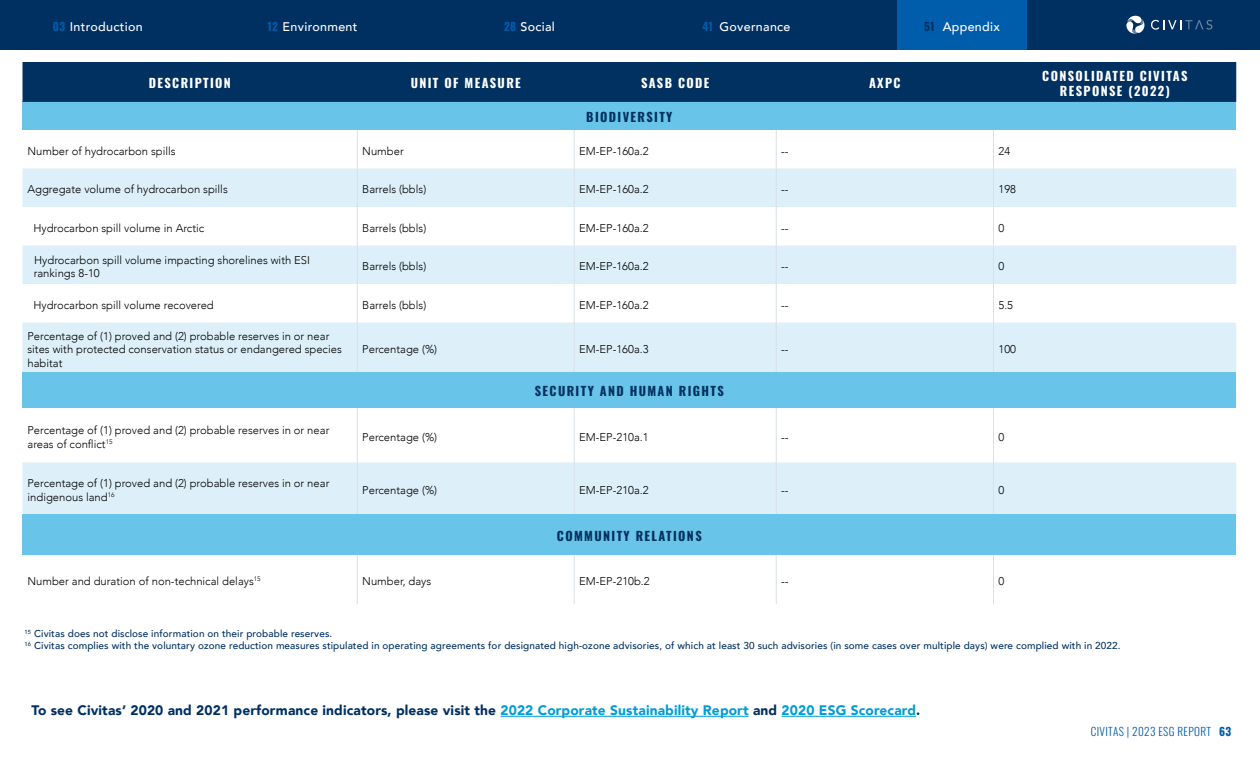
<style>
.page{position:relative;width:1260px;height:765px;background:#fff}
.page>*{position:absolute;margin:0;border:0;box-sizing:border-box;transform-origin:0 0}
.t1{font:900 13.75px "Avenir";letter-spacing:.01em;color:#003061}
.t2{font:700 12.5px/15px "Oswald";letter-spacing:.11em;color:#fff;text-align:center}
.t3{font:500 12.5px "Avenir";letter-spacing:.025em;color:#fff}
.t4{font:700 12.5px "Oswald";letter-spacing:.11em;color:#003161}
.t5{font:300 11.25px/13.5px "Avenir";color:#000}
.t6{font:300 11.25px "Oswald";letter-spacing:.03em;color:#005dac}
.t7{font:500 10px/12px "Avenir";letter-spacing:.01em;color:#003061}
.s1{font-family:"Oswald";font-weight:700;font-size:11.25px;color:#005dac}
.s2{font-family:"Oswald";font-weight:700;font-size:11.25px;color:#003061}
.s3{color:#009cd7}
.s4{font-weight:700}
</style>
<div class="page">
<div style="left:0;top:0;width:1260px;height:49px;background:#003061"></div>
<div style="left:897px;top:0;width:130px;height:49px;background:#005dac"></div>
<svg style="left:1151px;top:20px;width:61px;height:10px"></svg>
<svg style="left:1126px;top:15px;width:19px;height:19px"></svg>
<div style="left:22px;top:102px;width:1214px;height:28px;background:#68c4e8"></div>
<div style="left:22px;top:168px;width:1214px;height:39px;background:#ddeff9"></div>
<div style="left:22px;top:245px;width:1214px;height:39px;background:#ddeff9"></div>
<div style="left:22px;top:323px;width:1214px;height:49px;background:#ddeff9"></div>
<hr style="left:357px;top:130px;width:1px;height:38px;background:#d9e0e7">
<hr style="left:574px;top:130px;width:1px;height:38px;background:#d9e0e7">
<hr style="left:776px;top:130px;width:1px;height:38px;background:#d9e0e7">
<hr style="left:993px;top:130px;width:1px;height:38px;background:#d9e0e7">
<hr style="left:357px;top:168px;width:1px;height:39px;background:#d9e0e7">
<hr style="left:574px;top:168px;width:1px;height:39px;background:#d9e0e7">
<hr style="left:776px;top:168px;width:1px;height:39px;background:#d9e0e7">
<hr style="left:993px;top:168px;width:1px;height:39px;background:#d9e0e7">
<hr style="left:357px;top:207px;width:1px;height:38px;background:#d9e0e7">
<hr style="left:574px;top:207px;width:1px;height:38px;background:#d9e0e7">
<hr style="left:776px;top:207px;width:1px;height:38px;background:#d9e0e7">
<hr style="left:993px;top:207px;width:1px;height:38px;background:#d9e0e7">
<hr style="left:357px;top:245px;width:1px;height:39px;background:#d9e0e7">
<hr style="left:574px;top:245px;width:1px;height:39px;background:#d9e0e7">
<hr style="left:776px;top:245px;width:1px;height:39px;background:#d9e0e7">
<hr style="left:993px;top:245px;width:1px;height:39px;background:#d9e0e7">
<hr style="left:357px;top:284px;width:1px;height:39px;background:#d9e0e7">
<hr style="left:574px;top:284px;width:1px;height:39px;background:#d9e0e7">
<hr style="left:776px;top:284px;width:1px;height:39px;background:#d9e0e7">
<hr style="left:993px;top:284px;width:1px;height:39px;background:#d9e0e7">
<hr style="left:357px;top:323px;width:1px;height:49px;background:#d9e0e7">
<hr style="left:574px;top:323px;width:1px;height:49px;background:#d9e0e7">
<hr style="left:776px;top:323px;width:1px;height:49px;background:#d9e0e7">
<hr style="left:993px;top:323px;width:1px;height:49px;background:#d9e0e7">
<div style="left:22px;top:372px;width:1214px;height:36px;background:#68c4e8"></div>
<div style="left:22px;top:463px;width:1214px;height:51px;background:#ddeff9"></div>
<hr style="left:357px;top:408px;width:1px;height:55px;background:#d9e0e7">
<hr style="left:574px;top:408px;width:1px;height:55px;background:#d9e0e7">
<hr style="left:776px;top:408px;width:1px;height:55px;background:#d9e0e7">
<hr style="left:993px;top:408px;width:1px;height:55px;background:#d9e0e7">
<hr style="left:357px;top:463px;width:1px;height:51px;background:#d9e0e7">
<hr style="left:574px;top:463px;width:1px;height:51px;background:#d9e0e7">
<hr style="left:776px;top:463px;width:1px;height:51px;background:#d9e0e7">
<hr style="left:993px;top:463px;width:1px;height:51px;background:#d9e0e7">
<div style="left:22px;top:62px;width:1214px;height:40px;background:#003161"></div>
<div style="left:22px;top:514px;width:1214px;height:41px;background:#68c4e8"></div>
<hr style="left:357px;top:555px;width:1px;height:49px;background:#d9e0e7">
<hr style="left:574px;top:555px;width:1px;height:49px;background:#d9e0e7">
<hr style="left:776px;top:555px;width:1px;height:49px;background:#d9e0e7">
<hr style="left:993px;top:555px;width:1px;height:49px;background:#d9e0e7">
<hr style="left:500px;top:716px;width:249px;height:1px;background:#009cd7">
<hr style="left:782px;top:716px;width:134px;height:1px;background:#009cd7">
<p class="t3" style="left:53px;top:16px;width:91px"><span class="s1">03</span> Introduction</p>
<p class="t3" style="left:924px;top:16px;width:77px"><span class="s2">51</span> Appendix</p>
<p class="t3" style="left:267px;top:16px;width:92px"><span class="s1">12</span> Environment</p>
<p class="t3" style="left:504px;top:16px;width:52px"><span class="s1">28</span> Social</p>
<p class="t3" style="left:702px;top:16px;width:90px"><span class="s1">41</span> Governance</p>
<p class="t2" style="left:149px;top:74px;width:84px">DESCRIPTION</p>
<p class="t2" style="left:411px;top:74px;width:112px">UNIT OF MEASURE</p>
<p class="t2" style="left:641px;top:74px;width:70px">SASB CODE</p>
<p class="t2" style="left:869px;top:74px;width:33px">AXPC</p>
<p class="t2" style="left:1042px;top:67px;width:147px">CONSOLIDATED CIVITAS<br>RESPONSE (2022)</p>
<p class="t4" style="left:586px;top:106px;width:88px">BIODIVERSITY</p>
<p class="t5" style="left:28px;top:144px;width:150px">Number of hydrocarbon spills</p>
<p class="t5" style="left:362px;top:144px;width:43px">Number</p>
<p class="t5" style="left:579px;top:144px;width:71px">EM-EP-160a.2</p>
<p class="t5" style="left:781px;top:144px;width:9px">--</p>
<p class="t5" style="left:998px;top:144px;width:13px">24</p>
<p class="t5" style="left:28px;top:183px;width:202px">Aggregate volume of hydrocarbon spills</p>
<p class="t5" style="left:362px;top:183px;width:65px">Barrels (bbls)</p>
<p class="t5" style="left:579px;top:183px;width:71px">EM-EP-160a.2</p>
<p class="t5" style="left:781px;top:183px;width:9px">--</p>
<p class="t5" style="left:998px;top:183px;width:19px">198</p>
<p class="t5" style="left:33px;top:221px;width:172px">Hydrocarbon spill volume in Arctic</p>
<p class="t5" style="left:362px;top:221px;width:65px">Barrels (bbls)</p>
<p class="t5" style="left:579px;top:221px;width:71px">EM-EP-160a.2</p>
<p class="t5" style="left:781px;top:221px;width:9px">--</p>
<p class="t5" style="left:998px;top:221px;width:7px">0</p>
<p class="t5" style="left:34px;top:253px;width:278px">Hydrocarbon spill volume impacting shorelines with ESI rankings 8-10</p>
<p class="t5" style="left:362px;top:260px;width:65px">Barrels (bbls)</p>
<p class="t5" style="left:579px;top:260px;width:71px">EM-EP-160a.2</p>
<p class="t5" style="left:781px;top:260px;width:9px">--</p>
<p class="t5" style="left:998px;top:260px;width:7px">0</p>
<p class="t5" style="left:33px;top:298px;width:182px">Hydrocarbon spill volume recovered</p>
<p class="t5" style="left:362px;top:298px;width:65px">Barrels (bbls)</p>
<p class="t5" style="left:579px;top:298px;width:71px">EM-EP-160a.2</p>
<p class="t5" style="left:781px;top:298px;width:9px">--</p>
<p class="t5" style="left:998px;top:298px;width:16px">5.5</p>
<p class="t5" style="left:27px;top:329px;width:316px">Percentage of (1) proved and (2) probable reserves in or near sites with protected conservation status or endangered species habitat</p>
<p class="t5" style="left:362px;top:343px;width:76px">Percentage (%)</p>
<p class="t5" style="left:579px;top:343px;width:71px">EM-EP-160a.3</p>
<p class="t5" style="left:781px;top:343px;width:9px">--</p>
<p class="t5" style="left:998px;top:343px;width:19px">100</p>
<p class="t4" style="left:535px;top:380px;width:191px">SECURITY AND HUMAN RIGHTS</p>
<p class="t5" style="left:28px;top:423px;width:303px">Percentage of (1) proved and (2) probable reserves in or near areas of conflict<sup>15</sup></p>
<p class="t5" style="left:362px;top:430px;width:76px">Percentage (%)</p>
<p class="t5" style="left:579px;top:430px;width:71px">EM-EP-210a.1</p>
<p class="t5" style="left:781px;top:430px;width:9px">--</p>
<p class="t5" style="left:998px;top:430px;width:7px">0</p>
<p class="t5" style="left:28px;top:477px;width:303px">Percentage of (1) proved and (2) probable reserves in or near indigenous land<sup>16</sup></p>
<p class="t5" style="left:362px;top:483px;width:76px">Percentage (%)</p>
<p class="t5" style="left:579px;top:483px;width:71px">EM-EP-210a.2</p>
<p class="t5" style="left:781px;top:483px;width:9px">--</p>
<p class="t5" style="left:998px;top:483px;width:7px">0</p>
<p class="t4" style="left:557px;top:524px;width:146px">COMMUNITY RELATIONS</p>
<p class="t5" style="left:28px;top:575px;width:235px">Number and duration of non-technical delays<sup>15</sup></p>
<p class="t5" style="left:362px;top:575px;width:70px">Number, days</p>
<p class="t5" style="left:579px;top:575px;width:72px">EM-EP-210b.2</p>
<p class="t5" style="left:781px;top:575px;width:9px">--</p>
<p class="t5" style="left:998px;top:575px;width:7px">0</p>
<p class="t7" style="left:25px;top:627px;width:1098px"><sup>15</sup> Civitas does not disclose information on their probable reserves.<br><sup>16</sup> Civitas complies with the voluntary ozone reduction measures stipulated in operating agreements for designated high-ozone advisories, of which at least 30 such advisories (in some cases over multiple days) were complied with in 2022.</p>
<p class="t1" style="left:32px;top:699px;width:890px">To see Civitas’ 2020 and 2021 performance indicators, please visit the <span class="s3">2022 Corporate Sustainability Report</span> and <span class="s3">2020 ESG Scorecard</span>.</p>
<p class="t6" style="left:1091px;top:722px;width:142px">CIVITAS | 2023 ESG REPORT <span class="s4">63</span></p>
</div>
